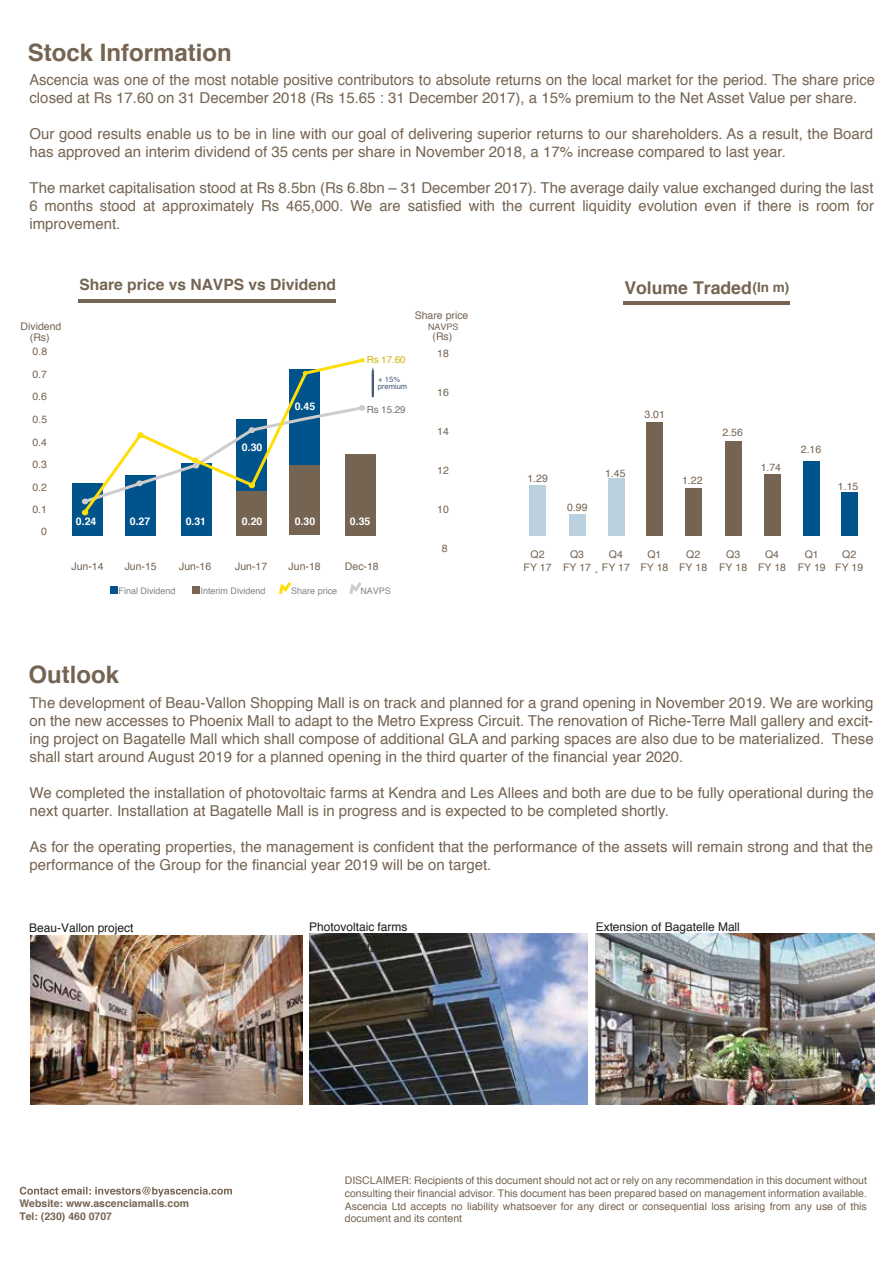
<style>
.page{position:relative;width:893px;height:1263px;background:#fff}
.page>*{position:absolute;margin:0;border:0;box-sizing:border-box;transform-origin:0 0}
.t1{font:700 24px "Helvetica";color:#756452}
.t2{font:700 17.7px "Helvetica";color:#756452}
.t3{font:700 15.6px "Helvetica";color:#756452}
.t4{font:15px/18px "Helvetica";color:#756452}
.t5{font:12px "Helvetica";color:#1d1d1b}
.t6{font:10.5px/12.6px "Helvetica";color:#756452;text-align:center}
.t7{font:700 10.5px/12.6px "Helvetica";color:#756452}
.t8{font:700 10.5px "Helvetica";color:#fff}
.t9{font:9.75px "Helvetica";color:#d3b403}
.t10{font:9.75px "Helvetica";color:#707070}
.t11{font:9px "Helvetica";color:#818486}
.t12{font:9px "Helvetica";color:#756452}
.t13{font:7.65px/6.8px "Helvetica";color:#465b79}
.s1{font-size:13.5px}
</style>
<div class="page">
<svg style="left:20px;top:1187px;width:212px;height:10px"></svg>
<div style="left:193px;top:586px;width:7px;height:8px;background:#756452"></div>
<div style="left:72px;top:483px;width:30px;height:52px;background:#00548b"></div>
<div style="left:125px;top:475px;width:31px;height:60px;background:#00548b"></div>
<div style="left:181px;top:463px;width:30px;height:72px;background:#00548b"></div>
<div style="left:237px;top:491px;width:30px;height:44px;background:#756452"></div>
<div style="left:289px;top:466px;width:30px;height:69px;background:#756452"></div>
<div style="left:345px;top:454px;width:30px;height:81px;background:#756452"></div>
<div style="left:110px;top:586px;width:7px;height:8px;background:#00548b"></div>
<svg style="left:279px;top:582px;width:13px;height:13px"></svg>
<svg style="left:349px;top:582px;width:13px;height:12px"></svg>
<hr style="left:372px;top:372px;width:2px;height:24px;background:#465b79">
<div style="left:529px;top:485px;width:17px;height:51px;background:#bbd1e0"></div>
<div style="left:608px;top:478px;width:16px;height:58px;background:#bbd1e0"></div>
<div style="left:646px;top:422px;width:17px;height:114px;background:#756452"></div>
<div style="left:685px;top:488px;width:17px;height:48px;background:#756452"></div>
<div style="left:725px;top:441px;width:16px;height:95px;background:#756452"></div>
<div style="left:569px;top:514px;width:16px;height:22px;background:#bbd1e0"></div>
<div style="left:803px;top:461px;width:17px;height:75px;background:#00548b"></div>
<div style="left:841px;top:492px;width:17px;height:44px;background:#00548b"></div>
<div style="left:764px;top:474px;width:16px;height:62px;background:#756452"></div>
<hr style="left:79px;top:299px;width:257px;height:3px;background:#756452">
<hr style="left:623px;top:301px;width:167px;height:3px;background:#756452">
<img style="left:309px;top:934px;width:278px;height:170px">
<img style="left:30px;top:935px;width:272px;height:169px">
<img style="left:595px;top:934px;width:279px;height:170px">
<svg style="left:81px;top:358px;width:285px;height:158px"></svg>
<h1 class="t1" style="left:28px;top:33px;width:206px">Stock Information</h1>
<p class="t4" style="left:29px;top:71px;width:847px">Ascencia was one of the most notable positive contributors to absolute returns on the local market for the period. The share price closed at Rs 17.60 on 31 December 2018 (Rs 15.65 : 31 December 2017), a 15% premium to the Net Asset Value per share.</p>
<p class="t4" style="left:30px;top:125px;width:845px">Our good results enable us to be in line with our goal of delivering superior returns to our shareholders. As a result, the Board has approved an interim dividend of 35 cents per share in November 2018, a 17% increase compared to last year.</p>
<p class="t4" style="left:29px;top:179px;width:846px;text-align:justify">The market capitalisation stood at Rs 8.5bn (Rs 6.8bn – 31 December 2017). The average daily value exchanged during the last 6 months stood at approximately Rs 465,000. We are satisfied with the current liquidity evolution even if there is room for improvement.</p>
<p class="t3" style="left:79px;top:272px;width:258px">Share price vs NAVPS vs Dividend</p>
<p class="t2" style="left:624px;top:273px;width:167px">Volume Traded <span class="s1">(In m)</span></p>
<p class="t6" style="left:415px;top:309px;width:55px">Share price</p>
<p class="t6" style="left:21px;top:321px;width:42px;line-height:10.9px">Dividend (Rs)</p>
<p class="t6" style="left:432px;top:331px;width:21px">(Rs)</p>
<p class="t12" style="left:428px;top:319px;width:32px">NAVPS</p>
<p class="t6" style="left:33px;top:345px;width:16px">0.8</p>
<p class="t6" style="left:32px;top:368px;width:16px">0.7</p>
<p class="t6" style="left:32px;top:390px;width:16px">0.6</p>
<p class="t6" style="left:33px;top:414px;width:16px">0.5</p>
<p class="t6" style="left:32px;top:436px;width:16px">0.4</p>
<p class="t6" style="left:32px;top:459px;width:16px">0.3</p>
<p class="t6" style="left:32px;top:481px;width:16px">0.2</p>
<p class="t6" style="left:32px;top:499px;width:16px;line-height:22.2px;text-align:right">0.1<br>0</p>
<p class="t9" style="left:367px;top:352px;width:41px">Rs 17.60</p>
<p class="t8" style="left:242px;top:439px;width:22px">0.30</p>
<p class="t8" style="left:295px;top:398px;width:22px">0.45</p>
<p class="t13" style="left:378px;top:376px;width:31px">+ 15% premium</p>
<p class="t10" style="left:367px;top:402px;width:41px">Rs 15.29</p>
<p class="t8" style="left:76px;top:513px;width:22px">0.24</p>
<p class="t8" style="left:130px;top:513px;width:22px">0.27</p>
<p class="t8" style="left:186px;top:513px;width:22px">0.31</p>
<p class="t8" style="left:242px;top:513px;width:22px">0.20</p>
<p class="t8" style="left:295px;top:513px;width:22px">0.30</p>
<p class="t8" style="left:350px;top:513px;width:22px">0.35</p>
<p class="t6" style="left:72px;top:561px;width:34px">Jun-14</p>
<p class="t6" style="left:125px;top:561px;width:34px">Jun-15</p>
<p class="t6" style="left:179px;top:561px;width:34px">Jun-16</p>
<p class="t6" style="left:235px;top:561px;width:34px">Jun-17</p>
<p class="t6" style="left:289px;top:561px;width:34px">Jun-18</p>
<p class="t6" style="left:345px;top:561px;width:35px">Dec-18</p>
<p class="t11" style="left:119px;top:584px;width:59px">Final Dividend</p>
<p class="t11" style="left:201px;top:584px;width:67px">Interim Dividend</p>
<p class="t11" style="left:291px;top:584px;width:48px">Share price</p>
<p class="t11" style="left:360px;top:583px;width:32px">NAVPS</p>
<h1 class="t1" style="left:28px;top:655px;width:92px">Outlook</h1>
<p class="t6" style="left:437px;top:347px;width:13px">18</p>
<p class="t6" style="left:437px;top:386px;width:13px">16</p>
<p class="t6" style="left:437px;top:425px;width:13px">14</p>
<p class="t6" style="left:437px;top:464px;width:13px">12</p>
<p class="t6" style="left:437px;top:503px;width:13px">10</p>
<p class="t6" style="left:442px;top:542px;width:7px">8</p>
<p class="t6" style="left:644px;top:408px;width:22px">3.01</p>
<p class="t6" style="left:527px;top:473px;width:22px">1.29</p>
<p class="t6" style="left:567px;top:502px;width:22px">0.99</p>
<p class="t6" style="left:605px;top:467px;width:22px">1.45</p>
<p class="t6" style="left:682px;top:474px;width:22px">1.22</p>
<p class="t6" style="left:722px;top:427px;width:22px">2.56</p>
<p class="t6" style="left:761px;top:461px;width:22px">1.74</p>
<p class="t6" style="left:801px;top:443px;width:22px">2.16</p>
<p class="t6" style="left:838px;top:481px;width:22px">1.15</p>
<p class="t6" style="left:524px;top:548px;width:30px">Q2<br>FY 17</p>
<p class="t6" style="left:563px;top:548px;width:30px">Q3<br>FY 17</p>
<p class="t6" style="left:602px;top:548px;width:30px">Q4<br>FY 17</p>
<p class="t6" style="left:679px;top:548px;width:30px">Q2<br>FY 18</p>
<p class="t6" style="left:640px;top:548px;width:30px">Q1<br>FY 18</p>
<p class="t4" style="left:594px;top:559px;width:6px">.</p>
<p class="t6" style="left:719px;top:548px;width:30px">Q3<br>FY 18</p>
<p class="t6" style="left:758px;top:548px;width:30px">Q4<br>FY 18</p>
<p class="t6" style="left:798px;top:548px;width:30px">Q1<br>FY 19</p>
<p class="t6" style="left:835px;top:548px;width:30px">Q2<br>FY 19</p>
<p class="t4" style="left:29px;top:694px;width:846px;text-align:justify">The development of Beau-Vallon Shopping Mall is on track and planned for a grand opening in November 2019. We are working on the new accesses to Phoenix Mall to adapt to the Metro Express Circuit. The renovation of Riche-Terre Mall gallery and excit&shy;ing project on Bagatelle Mall which shall compose of additional GLA and parking spaces are also due to be materialized. These shall start around August 2019 for a planned opening in the third quarter of the financial year 2020.</p>
<p class="t4" style="left:30px;top:784px;width:846px">We completed the installation of photovoltaic farms at Kendra and Les Allees and both are due to be fully operational during the next quarter. Installation at Bagatelle Mall is in progress and is expected to be completed shortly.</p>
<p class="t4" style="left:29px;top:838px;width:845px">As for the operating properties, the management is confident that the performance of the assets will remain strong and that the performance of the Group for the financial year 2019 will be on target.</p>
<p class="t5" style="left:309px;top:918px;width:100px">Photovoltaic farms</p>
<p class="t5" style="left:29px;top:918px;width:106px">Beau-Vallon project</p>
<p class="t5" style="left:596px;top:918px;width:146px">Extension of Bagatelle Mall</p>
<p class="t7" style="left:19px;top:1197px;width:171px">Website: www.ascenciamalls.com<br>Tel: (230) 460 0707</p>
<p class="t6" style="left:345px;top:1175px;width:524px;text-align:justify">DISCLAIMER: Recipients of this document should not act or rely on any recommendation in this document without consulting their financial advisor. This document has been prepared based on management information available.<br>Ascencia Ltd accepts no liability whatsoever for any direct or consequential loss arising from any use of this document and its content</p>
</div>
